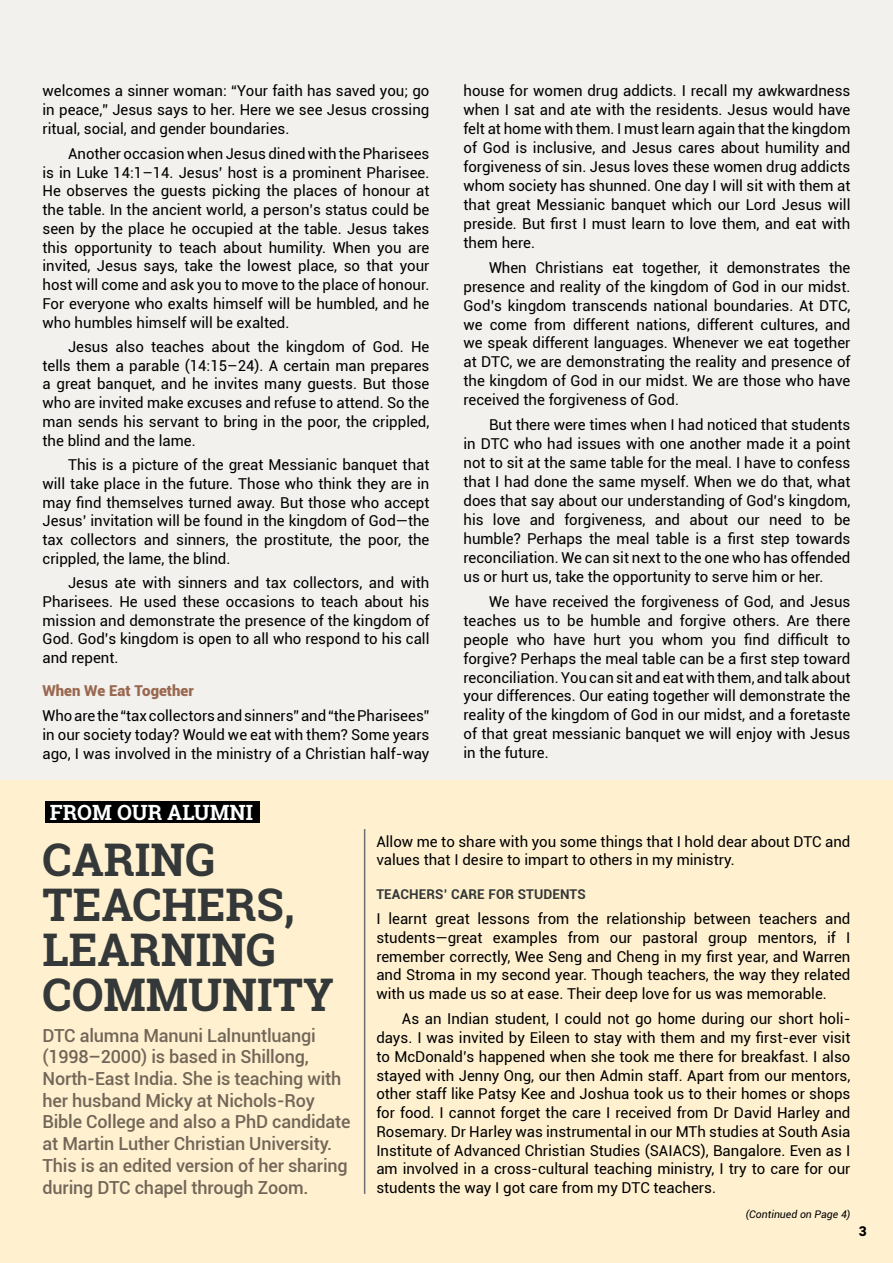
<style>
.page{position:relative;width:893px;height:1263px;background:#f2f1ee}
.page>*{position:absolute;margin:0;border:0;box-sizing:border-box;transform-origin:0 0}
.t1{font:700 45px/45px "Roboto Slab";color:#343838}
.t2{font:700 21px "Roboto Slab";color:#fff}
.t3{font:500 18px/21.8px "Roboto";letter-spacing:-.01em;color:#726658}
.t4{font:15px/18.8px "Roboto";color:#000;text-align:justify}
.t5{font:900 15px "Roboto";color:#9a6850}
.t6{font:700 13.5px "Roboto";letter-spacing:.01em;color:#343838}
.t7{font:900 13.5px "Roboto";color:#000}
.t8{font:italic 10.5px "Roboto";color:#000}
</style>
<div class="page">
<div style="left:0;top:781px;width:893px;height:482px;background:#fff1d0"></div>
<div style="left:45px;top:801px;width:214px;height:22px;background:#000"></div>
<hr style="left:364px;top:829px;width:1px;height:365px;background:#6d6e71">
<p class="t4" style="left:43px;top:81px;width:388px">welcomes a sinner woman: “Your faith has saved you; go in peace,” Jesus says to her. Here we see Jesus crossing ritual, social, and gender boundaries.</p>
<p class="t4" style="left:43px;top:144px;width:388px;text-indent:26px">Another occasion when Jesus dined with the Pharisees is in Luke 14:1–14. Jesus’ host is a prominent Pharisee.<br>He observes the guests picking the places of honour at the table. In the ancient world, a person’s status could be seen by the place he occupied at the table. Jesus takes this opportunity to teach about humility. When you are invited, Jesus says, take the lowest place, so that your host will come and ask you to move to the place of honour.<br>For everyone who exalts himself will be humbled, and he who humbles himself will be exalted.</p>
<p class="t4" style="left:43px;top:337px;width:388px;text-indent:26px">Jesus also teaches about the kingdom of God. He tells them a parable (14:15–24). A certain man prepares a great banquet, and he invites many guests. But those who are invited make excuses and refuse to attend. So the man sends his servant to bring in the poor, the crippled, the blind and the lame.</p>
<p class="t4" style="left:43px;top:455px;width:388px;text-indent:26px">This is a picture of the great Messianic banquet that will take place in the future. Those who think they are in may find themselves turned away. But those who accept Jesus’ invitation will be found in the kingdom of God—the tax collectors and sinners, the prostitute, the poor, the crippled, the lame, the blind.</p>
<p class="t4" style="left:43px;top:573px;width:388px;text-indent:26px">Jesus ate with sinners and tax collectors, and with Pharisees. He used these occasions to teach about his mission and demonstrate the presence of the kingdom of God. God’s kingdom is open to all who respond to his call and repent.</p>
<p class="t5" style="left:43px;top:680px;width:153px">When We Eat Together</p>
<p class="t4" style="left:43px;top:706px;width:388px">Who are the “tax collectors and sinners” and “the Pharisees” in our society today? Would we eat with them? Some years ago, I was involved in the ministry of a Christian half-way</p>
<p class="t4" style="left:463px;top:81px;width:388px">house for women drug addicts. I recall my awkwardness when I sat and ate with the residents. Jesus would have felt at home with them. I must learn again that the kingdom of God is inclusive, and Jesus cares about humility and forgiveness of sin. Jesus loves these women drug addicts whom society has shunned. One day I will sit with them at that great Messianic banquet which our Lord Jesus will preside. But first I must learn to love them, and eat with them here.</p>
<p class="t4" style="left:463px;top:257px;width:388px;text-indent:26px">When Christians eat together, it demonstrates the presence and reality of the kingdom of God in our midst.<br>God’s kingdom transcends national boundaries. At DTC, we come from different nations, different cultures, and we speak different languages. Whenever we eat together at DTC, we are demonstrating the reality and presence of the kingdom of God in our midst. We are those who have received the forgiveness of God.</p>
<p class="t4" style="left:463px;top:415px;width:388px;text-indent:26px">But there were times when I had noticed that students in DTC who had issues with one another made it a point not to sit at the same table for the meal. I have to confess that I had done the same myself. When we do that, what does that say about our understanding of God’s kingdom, his love and forgiveness, and about our need to be humble? Perhaps the meal table is a first step towards reconciliation. We can sit next to the one who has offended us or hurt us, take the opportunity to serve him or her.</p>
<p class="t4" style="left:463px;top:591px;width:388px;text-indent:26px">We have received the forgiveness of God, and Jesus teaches us to be humble and forgive others. Are there people who have hurt you whom you find difficult to forgive? Perhaps the meal table can be a first step toward reconciliation. You can sit and eat with them, and talk about your differences. Our eating together will demonstrate the reality of the kingdom of God in our midst, and a foretaste of that great messianic banquet we will enjoy with Jesus in the future.</p>
<h2 class="t2" style="left:50px;top:798px;width:205px">FROM OUR ALUMNI</h2>
<h1 class="t1" style="left:43px;top:837px;width:293px">CARING<br>TEACHERS,<br>LEARNING<br>COMMUNITY</h1>
<p class="t3" style="left:43px;top:1023px;width:309px">DTC alumna Manuni Lalnuntluangi (1998–2000) is based in Shillong, North-East India. She is teaching with her husband Micky at Nichols-Roy Bible College and also a PhD candidate at Martin Luther Christian University.<br>This is an edited version of her sharing during DTC chapel through Zoom.</p>
<p class="t4" style="left:376px;top:831px;width:476px">Allow me to share with you some things that I hold dear about DTC and values that I desire to impart to others in my ministry.</p>
<p class="t6" style="left:376px;top:885px;width:211px">TEACHERS’ CARE FOR STUDENTS</p>
<p class="t4" style="left:376px;top:909px;width:476px">I learnt great lessons from the relationship between teachers and students—great examples from our pastoral group mentors, if I remember correctly, Wee Seng and Cheng in my first year, and Warren and Stroma in my second year. Though teachers, the way they related with us made us so at ease. Their deep love for us was memorable.</p>
<p class="t4" style="left:376px;top:1009px;width:476px;text-indent:26px">As an Indian student, I could not go home during our short holi&shy;days. I was invited by Eileen to stay with them and my first-ever visit to McDonald’s happened when she took me there for breakfast. I also stayed with Jenny Ong, our then Admin staff. Apart from our mentors, other staff like Patsy Kee and Joshua took us to their homes or shops for food. I cannot forget the care I received from Dr David Harley and Rosemary. Dr Harley was instrumental in our MTh studies at South Asia Institute of Advanced Christian Studies (SAIACS), Bangalore. Even as I am involved in a cross-cultural teaching ministry, I try to care for our students the way I got care from my DTC teachers.</p>
<p class="t8" style="left:746px;top:1207px;width:106px">(Continued on Page 4)</p>
<p class="t7" style="left:859px;top:1222px;width:9px">3</p>
</div>
